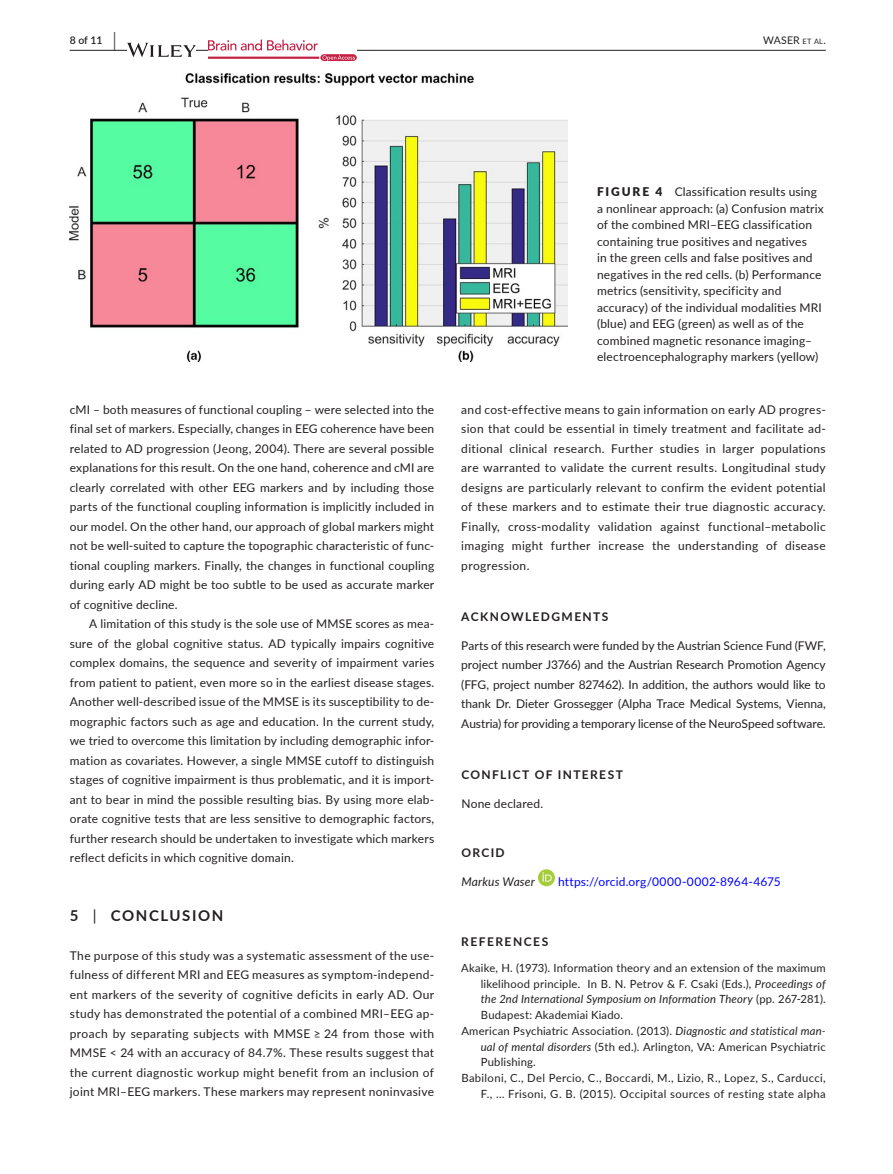
<style>
.page{position:relative;width:893px;height:1174px;background:#fff}
.page>*{position:absolute;margin:0;border:0;box-sizing:border-box;transform-origin:0 0}
.t1{font:700 15px "Lato";letter-spacing:.11em;color:#231f20}
.t2{font:12px/19.5px "Lato";letter-spacing:.015em;color:#231f20;text-align:justify}
.t3{font:700 12px "Lato";letter-spacing:.115em;color:#231f20}
.t4{font:12px "Lato";letter-spacing:.015em;color:#00f}
.t5{font:italic 12px "Lato";letter-spacing:.015em;color:#231f20}
.t6{font:11.25px "Lato";letter-spacing:.02em;color:#231f20}
.t7{font:italic 11.25px "Lato";letter-spacing:.015em;color:#231f20}
.t8{font:10.5px "Lato";letter-spacing:.01em;color:#231f20}
.t9{font:600 10.5px "Lato";color:#231f20}
.s1{font-size:19.5px}
.s2{font-size:7.35px}
.s3{font-weight:400}
.s4{font-weight:900}
.s5{font-style:italic}
.s6{font-style:normal}
</style>
<div class="page">
<hr style="left:70px;top:50px;width:756px;height:1px;background:#231f20">
<svg style="left:127px;top:43px;width:69px;height:14px"></svg>
<svg style="left:208px;top:40px;width:149px;height:21px"></svg>
<div style="left:538px;top:869px;width:17px;height:17px;background:#a5cd39;border-radius:50%"></div>
<svg style="left:542px;top:872px;width:10px;height:9px"></svg>
<img style="left:70px;top:73px;width:497px;height:288px">
<p class="t9" style="left:70px;top:33px;width:48px">8 of 11 <span class="s1">|</span></p>
<p class="t8" style="left:763px;top:33px;width:64px">WASER <span class="s2">et al</span>.</p>
<p class="t2" style="left:70px;top:399px;width:366px">cMI – both measures of functional coupling – were selected into the final set of markers. Especially, changes in EEG coherence have been related to AD progression (Jeong, 2004). There are several possible explanations for this result. On the one hand, coherence and cMI are clearly correlated with other EEG markers and by including those parts of the functional coupling information is implicitly included in our model. On the other hand, our approach of global markers might not be well‐suited to capture the topographic characteristic of func‐ tional coupling markers. Finally, the changes in functional coupling during early AD might be too subtle to be used as accurate marker of cognitive decline.</p>
<p class="t2" style="left:70px;top:613px;width:366px;text-indent:19px">A limitation of this study is the sole use of MMSE scores as mea‐ sure of the global cognitive status. AD typically impairs cognitive complex domains, the sequence and severity of impairment varies from patient to patient, even more so in the earliest disease stages.<br>Another well‐described issue of the MMSE is its susceptibility to de‐ mographic factors such as age and education. In the current study, we tried to overcome this limitation by including demographic infor‐ mation as covariates. However, a single MMSE cutoff to distinguish stages of cognitive impairment is thus problematic, and it is import‐ ant to bear in mind the possible resulting bias. By using more elab‐ orate cognitive tests that are less sensitive to demographic factors, further research should be undertaken to investigate which markers reflect deficits in which cognitive domain.</p>
<p class="t1" style="left:70px;top:904px;width:155px">5 <span class="s3">|</span> CONCLUSION</p>
<p class="t2" style="left:70px;top:945px;width:366px">The purpose of this study was a systematic assessment of the use‐ fulness of different MRI and EEG measures as symptom‐independ‐ ent markers of the severity of cognitive deficits in early AD. Our study has demonstrated the potential of a combined MRI–EEG ap‐ proach by separating subjects with MMSE ≥ 24 from those with MMSE &lt; 24 with an accuracy of 84.7%. These results suggest that the current diagnostic workup might benefit from an inclusion of joint MRI–EEG markers. These markers may represent noninvasive</p>
<p class="t2" style="left:597px;top:183px;width:228px;line-height:16.5px;text-align:left"><span class="s4">FIGURE 4</span> Classification results using a nonlinear approach: (a) Confusion matrix of the combined MRI–EEG classification containing true positives and negatives<br>in the green cells and false positives and negatives in the red cells. (b) Performance metrics (sensitivity, specificity and accuracy) of the individual modalities MRI (blue) and EEG (green) as well as of the combined magnetic resonance imaging– electroencephalography markers (yellow)</p>
<p class="t2" style="left:461px;top:399px;width:366px">and cost‐effective means to gain information on early AD progres‐ sion that could be essential in timely treatment and facilitate ad‐ ditional clinical research. Further studies in larger populations are warranted to validate the current results. Longitudinal study designs are particularly relevant to confirm the evident potential of these markers and to estimate their true diagnostic accuracy.<br>Finally, cross‐modality validation against functional–metabolic imaging might further increase the understanding of disease progression.</p>
<p class="t3" style="left:461px;top:607px;width:148px">ACKNOWLEDGMENTS</p>
<p class="t2" style="left:461px;top:635px;width:366px">Parts of this research were funded by the Austrian Science Fund (FWF, project number J3766) and the Austrian Research Promotion Agency (FFG, project number 827462). In addition, the authors would like to thank Dr. Dieter Grossegger (Alpha Trace Medical Systems, Vienna, Austria) for providing a temporary license of the NeuroSpeed software.</p>
<p class="t3" style="left:461px;top:765px;width:163px">CONFLICT OF INTEREST</p>
<p class="t2" style="left:461px;top:793px;width:83px">None declared.</p>
<p class="t3" style="left:461px;top:843px;width:45px">ORCID</p>
<p class="t5" style="left:461px;top:873px;width:75px">Markus Waser</p>
<p class="t4" style="left:558px;top:873px;width:224px">https://orcid.org/0000-0002-8964-4675</p>
<p class="t3" style="left:461px;top:933px;width:88px">REFERENCES</p>
<p class="t6" style="left:461px;top:959px;width:366px">Akaike, H. (1973). Information theory and an extension of the maximum</p>
<p class="t6" style="left:481px;top:975px;width:346px">likelihood principle. In B. N. Petrov &amp; F. Csaki (Eds.), <span class="s5">Proceedings of</span></p>
<p class="t7" style="left:481px;top:991px;width:346px">the 2nd International Symposium on Information Theory <span class="s6">(pp. 267-281).</span></p>
<p class="t6" style="left:481px;top:1007px;width:144px">Budapest: Akademiai Kiado.</p>
<p class="t6" style="left:461px;top:1022px;width:366px">American Psychiatric Association. (2013). <span class="s5">Diagnostic and statistical man-</span></p>
<p class="t6" style="left:481px;top:1038px;width:346px"><span class="s5">ual of mental disorders</span> (5th ed.). Arlington, VA: American Psychiatric</p>
<p class="t6" style="left:481px;top:1054px;width:57px">Publishing.</p>
<p class="t6" style="left:461px;top:1070px;width:366px">Babiloni, C., Del Percio, C., Boccardi, M., Lizio, R., Lopez, S., Carducci,</p>
<p class="t6" style="left:481px;top:1085px;width:346px">F., … Frisoni, G. B. (2015). Occipital sources of resting state alpha</p>
</div>
